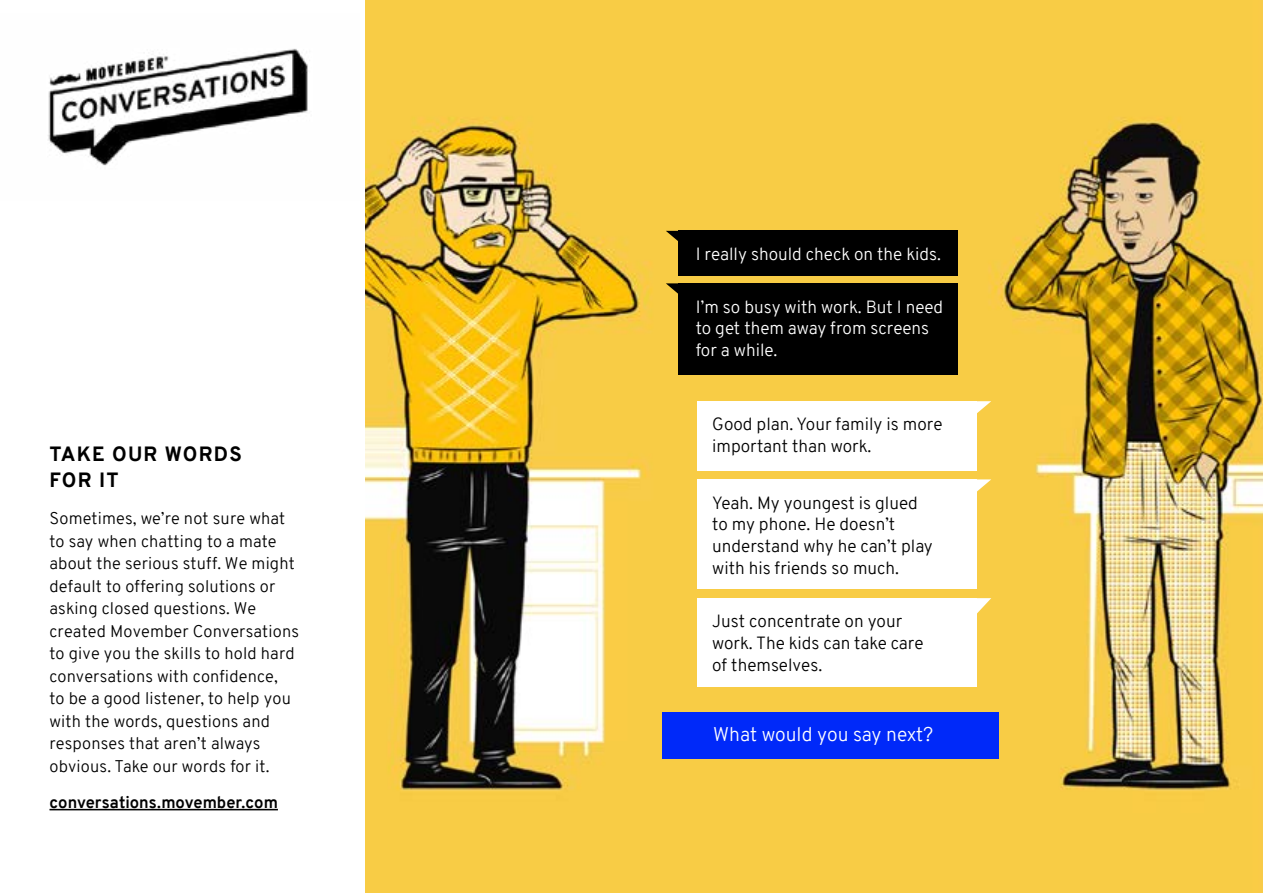
<style>
.page{position:relative;width:1263px;height:893px;background:#fff}
.page>*{position:absolute;margin:0;border:0;box-sizing:border-box;transform-origin:0 0}
.t1{font:800 20.1px/26.7px "Overpass";letter-spacing:.06em;color:#000}
.t2{font:300 19.35px "Overpass";color:#fff}
.t3{font:300 17.25px/21.8px "Overpass";color:#000}
.t4{font:300 17.25px/21.8px "Overpass";color:#fff}
.t5{font:300 16.5px/22.5px "Overpass";letter-spacing:.01em;color:#000}
.t6{font:700 16.5px "Overpass";letter-spacing:.005em;color:#000}
</style>
<div class="page">
<img style="left:366px;top:0;width:897px;height:893px">
<hr style="left:50px;top:809px;width:228px;height:1px;background:#000">
<img style="left:48px;top:48px;width:260px;height:118px">
<div style="left:678px;top:283px;width:280px;height:92px;background:#000"></div>
<svg style="left:666px;top:283px;width:12px;height:22px"></svg>
<div style="left:697px;top:401px;width:280px;height:69px;background:#fff"></div>
<svg style="left:977px;top:401px;width:14px;height:22px"></svg>
<div style="left:662px;top:712px;width:337px;height:46px;background:#0029f9"></div>
<div style="left:678px;top:231px;width:280px;height:45px;background:#000"></div>
<svg style="left:666px;top:231px;width:12px;height:22px"></svg>
<div style="left:697px;top:479px;width:280px;height:110px;background:#fff"></div>
<svg style="left:977px;top:479px;width:14px;height:22px"></svg>
<div style="left:697px;top:598px;width:280px;height:88px;background:#fff"></div>
<svg style="left:977px;top:598px;width:14px;height:28px"></svg>
<p class="t1" style="left:50px;top:440px;width:194px">TAKE OUR WORDS<br>FOR IT</p>
<p class="t5" style="left:50px;top:507px;width:251px">Sometimes, we’re not sure what to say when chatting to a mate about the serious stuff. We might default to offering solutions or asking closed questions. We created Movember Conversations to give you the skills to hold hard conversations with confidence,<br>to be a good listener, to help you with the words, questions and responses that aren’t always obvious. Take our words for it.</p>
<p class="t6" style="left:50px;top:790px;width:230px">conversations.movember.com</p>
<p class="t4" style="left:696px;top:243px;width:247px">I really should check on the kids.</p>
<p class="t4" style="left:696px;top:296px;width:249px">I’m so busy with work. But I need to get them away from screens for a while.</p>
<p class="t3" style="left:712px;top:414px;width:232px">Good plan. Your family is more important than work.</p>
<p class="t3" style="left:712px;top:492px;width:222px">Yeah. My youngest is glued to my phone. He doesn’t understand why he can’t play with his friends so much.</p>
<p class="t3" style="left:712px;top:610px;width:213px">Just concentrate on your work. The kids can take care of themselves.</p>
<p class="t2" style="left:713px;top:720px;width:222px">What would you say next?</p>
</div>
